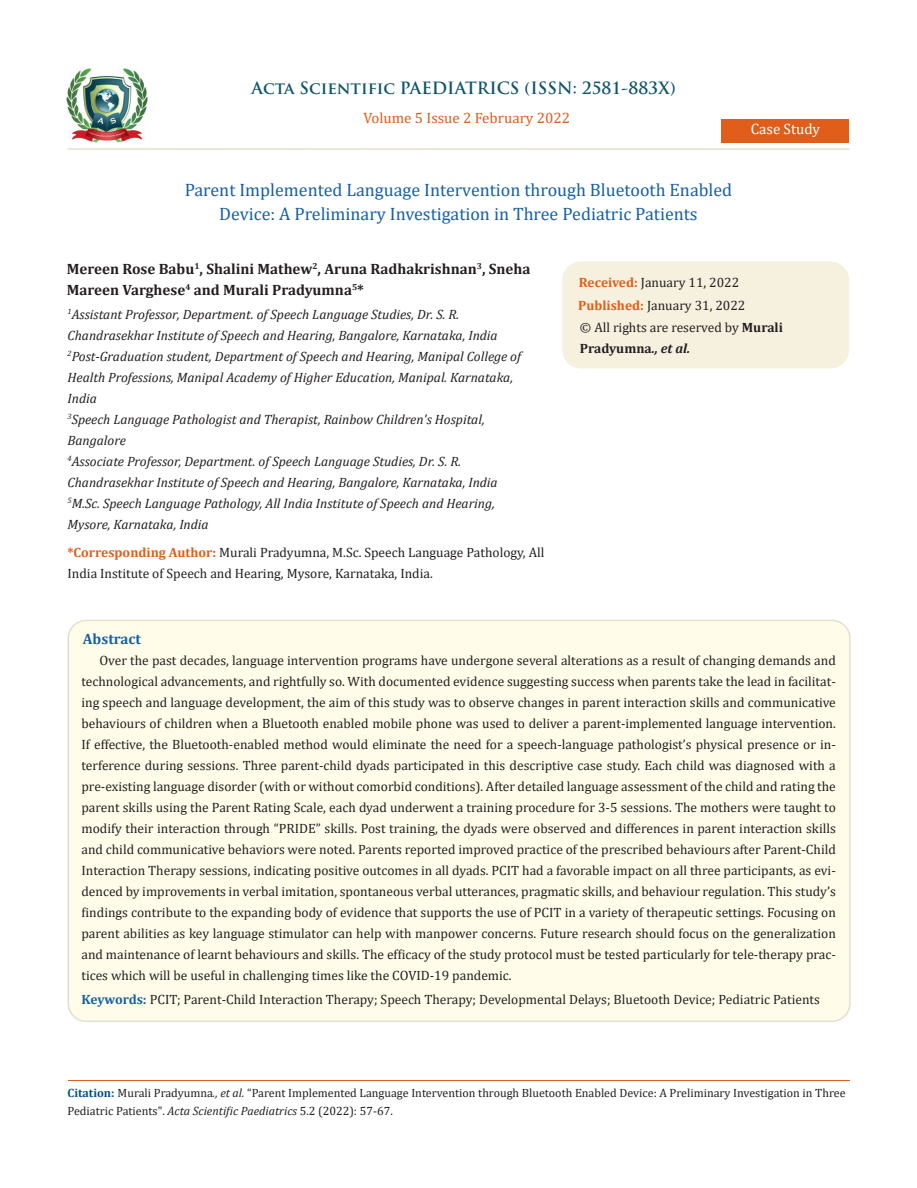
<style>
.page{position:relative;width:917px;height:1188px;background:#fff}
.page>*{position:absolute;margin:0;border:0;box-sizing:border-box;transform-origin:0 0}
.t1{font:18px/24px "Cambria";color:#1560a6;text-align:center}
.t2{font:700 16.5px "Trajan Pro";color:#0e546a}
.t3{font:700 15px/21px "Cambria";color:#231f20}
.t4{font:15px "Cambria";color:#e05d1a}
.t5{font:15px "Cambria";color:#fff}
.t6{font:700 15px "Cambria";color:#1560a6}
.t7{font:13.5px/21px "Cambria";color:#231f20}
.t8{font:italic 13.5px/21px "Cambria";color:#231f20}
.t9{font:12px/18px "Cambria";color:#231f20}
.s1{font-weight:700;color:#e05d1a}
.s2{font-weight:700}
.s3{font-weight:700;font-style:italic}
.s4{font-weight:700;color:#1560a6}
.s5{font-weight:700;color:#035089}
.s6{font-style:italic}
</style>
<div class="page">
<img style="left:67px;top:68px;width:80px;height:74px">
<div style="left:721px;top:119px;width:128px;height:23px;background:#e05d1a"></div>
<div style="left:563px;top:262px;width:285px;height:106px;background:#f6f0df;border-radius:18px"></div>
<div style="left:562px;top:262px;width:287px;height:106px;border:2px solid #f6f0df;border-radius:18px"></div>
<div style="left:68px;top:620px;width:781px;height:401px;background:#fffde9;border-radius:18px"></div>
<div style="left:67px;top:620px;width:783px;height:402px;border:2px solid #e5dfce;border-radius:18px"></div>
<hr style="left:68px;top:1081px;width:781px;height:1px;background:#e05d1a">
<hr style="left:67px;top:148px;width:782px;height:2px;background:#e5dfce">
<p class="t2" style="left:252px;top:77px;width:425px">Acta Scientific PAEDIATRICS (ISSN: 2581-883X)</p>
<p class="t4" style="left:363px;top:109px;width:208px">Volume 5 Issue 2 February 2022</p>
<p class="t5" style="left:750px;top:120px;width:71px">Case Study</p>
<p class="t1" style="left:185px;top:178px;width:549px">Parent Implemented Language Intervention through Bluetooth Enabled<br>Device: A Preliminary Investigation in Three Pediatric Patients</p>
<p class="t3" style="left:67px;top:258px;width:465px">Mereen Rose Babu<sup>1</sup>, Shalini Mathew<sup>2</sup>, Aruna Radhakrishnan<sup>3</sup>, Sneha<br>Mareen Varghese<sup>4</sup> and Murali Pradyumna<sup>5</sup>*</p>
<p class="t8" style="left:67px;top:303px;width:432px"><sup>1</sup>Assistant Professor, Department. of Speech Language Studies, Dr. S. R.<br>Chandrasekhar Institute of Speech and Hearing, Bangalore, Karnataka, India</p>
<p class="t8" style="left:67px;top:345px;width:455px"><sup>2</sup>Post-Graduation student, Department of Speech and Hearing, Manipal College of<br>Health Professions, Manipal Academy of Higher Education, Manipal. Karnataka,<br>India</p>
<p class="t8" style="left:67px;top:408px;width:418px"><sup>3</sup>Speech Language Pathologist and Therapist, Rainbow Children's Hospital,<br>Bangalore</p>
<p class="t8" style="left:67px;top:450px;width:432px"><sup>4</sup>Associate Professor, Department. of Speech Language Studies, Dr. S. R.<br>Chandrasekhar Institute of Speech and Hearing, Bangalore, Karnataka, India</p>
<p class="t8" style="left:67px;top:492px;width:429px"><sup>5</sup>M.Sc. Speech Language Pathology, All India Institute of Speech and Hearing,</p>
<p class="t8" style="left:67px;top:513px;width:143px">Mysore, Karnataka, India</p>
<p class="t7" style="left:67px;top:541px;width:478px"><span class="s1">*Corresponding Author:</span> Murali Pradyumna, M.Sc. Speech Language Pathology, All<br>India Institute of Speech and Hearing, Mysore, Karnataka, India.</p>
<p class="t7" style="left:579px;top:272px;width:162px"><span class="s1">Received:</span> January 11, 2022</p>
<p class="t7" style="left:578px;top:295px;width:169px"><span class="s1">Published:</span> January 31, 2022</p>
<p class="t7" style="left:580px;top:316px;width:205px">© All rights are reserved by <span class="s2">Murali<br>Pradyumna</span><span class="s3">., et al.</span></p>
<p class="t6" style="left:83px;top:628px;width:60px">Abstract</p>
<p class="t7" style="left:81px;top:650px;width:756px;text-align:justify;text-indent:18px">Over the past decades, language intervention programs have undergone several alterations as a result of changing demands and technological advancements, and rightfully so. With documented evidence suggesting success when parents take the lead in facilitat&shy;ing speech and language development, the aim of this study was to observe changes in parent interaction skills and communicative behaviours of children when a Bluetooth enabled mobile phone was used to deliver a parent-implemented language intervention.<br>If effective, the Bluetooth-enabled method would eliminate the need for a speech-language pathologist’s physical presence or in&shy;terference during sessions. Three parent-child dyads participated in this descriptive case study. Each child was diagnosed with a pre-existing language disorder (with or without comorbid conditions). After detailed language assessment of the child and rating the parent skills using the Parent Rating Scale, each dyad underwent a training procedure for 3-5 sessions. The mothers were taught to modify their interaction through “PRIDE” skills. Post training, the dyads were observed and differences in parent interaction skills and child communicative behaviors were noted. Parents reported improved practice of the prescribed behaviours after Parent-Child Interaction Therapy sessions, indicating positive outcomes in all dyads. PCIT had a favorable impact on all three participants, as evi&shy;denced by improvements in verbal imitation, spontaneous verbal utterances, pragmatic skills, and behaviour regulation. This study’s findings contribute to the expanding body of evidence that supports the use of PCIT in a variety of therapeutic settings. Focusing on parent abilities as key language stimulator can help with manpower concerns. Future research should focus on the generalization and maintenance of learnt behaviours and skills. The efficacy of the study protocol must be tested particularly for tele-therapy prac&shy;tices which will be useful in challenging times like the COVID-19 pandemic.</p>
<p class="t7" style="left:81px;top:989px;width:740px"><span class="s4">Keywords:</span> PCIT; Parent-Child Interaction Therapy; Speech Therapy; Developmental Delays; Bluetooth Device; Pediatric Patients</p>
<p class="t9" style="left:68px;top:1084px;width:779px"><span class="s5">Citation:</span> Murali Pradyumna<span class="s6">., et al.</span> “Parent Implemented Language Intervention through Bluetooth Enabled Device: A Preliminary Investigation in Three<br>Pediatric Patients". <span class="s6">Acta Scientific Paediatrics</span> 5.2 (2022): 57-67.</p>
</div>
